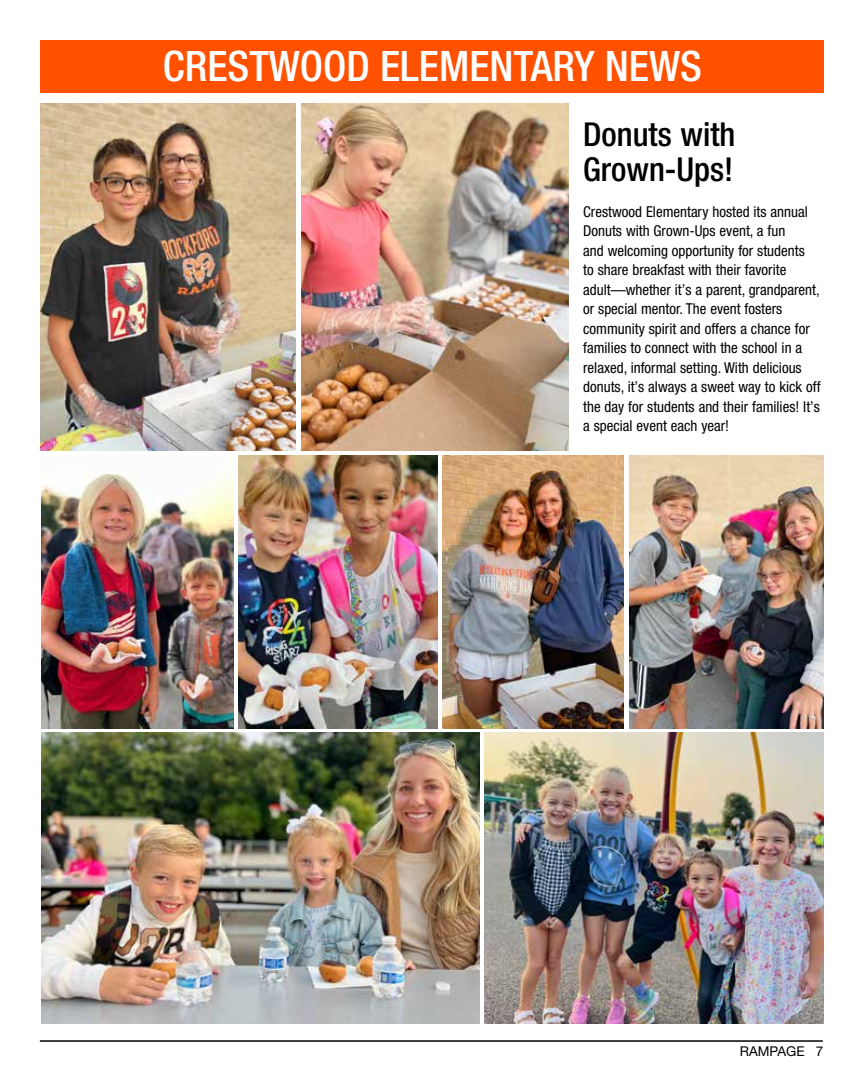
<style>
.page{position:relative;width:864px;height:1080px;background:#fff}
.page>*{position:absolute;margin:0;border:0;box-sizing:border-box;transform-origin:0 0}
.t1{font:500 condensed 42px "Helvetica Neue LT Pro";color:#fff}
.t2{font:500 condensed 33px/34.5px "Helvetica Neue LT Pro";color:#000}
.t3{font:condensed 15px/19.5px "Helvetica Neue LT Pro";color:#000}
.t4{font:13.5px "Helvetica Neue LT Pro";color:#000}
</style>
<div class="page">
<hr style="left:40px;top:1040px;width:783px;height:2px;background:#000">
<div style="left:40px;top:40px;width:783px;height:53px;background:#ff5100"></div>
<img style="left:41px;top:733px;width:439px;height:290px">
<img style="left:630px;top:456px;width:194px;height:272px">
<img style="left:302px;top:104px;width:267px;height:347px">
<img style="left:40px;top:104px;width:256px;height:347px">
<img style="left:239px;top:456px;width:199px;height:272px">
<img style="left:443px;top:456px;width:181px;height:272px">
<img style="left:41px;top:468px;width:192px;height:260px">
<img style="left:484px;top:733px;width:340px;height:290px">
<h1 class="t1" style="left:163px;top:41px;width:540px">CRESTWOOD ELEMENTARY NEWS</h1>
<h2 class="t2" style="left:583px;top:117px;width:154px">Donuts with<br>Grown-Ups!</h2>
<p class="t3" style="left:583px;top:201px;width:239px">Crestwood Elementary hosted its annual Donuts with Grown-Ups event, a fun<br>and welcoming opportunity for students<br>to share breakfast with their favorite adult—whether it’s a parent, grandparent, or special mentor. The event fosters community spirit and offers a chance for families to connect with the school in a relaxed, informal setting. With delicious donuts, it’s always a sweet way to kick off the day for students and their families! It’s a special event each year!</p>
<p class="t4" style="left:740px;top:1042px;width:85px">RAMPAGE 7</p>
</div>
